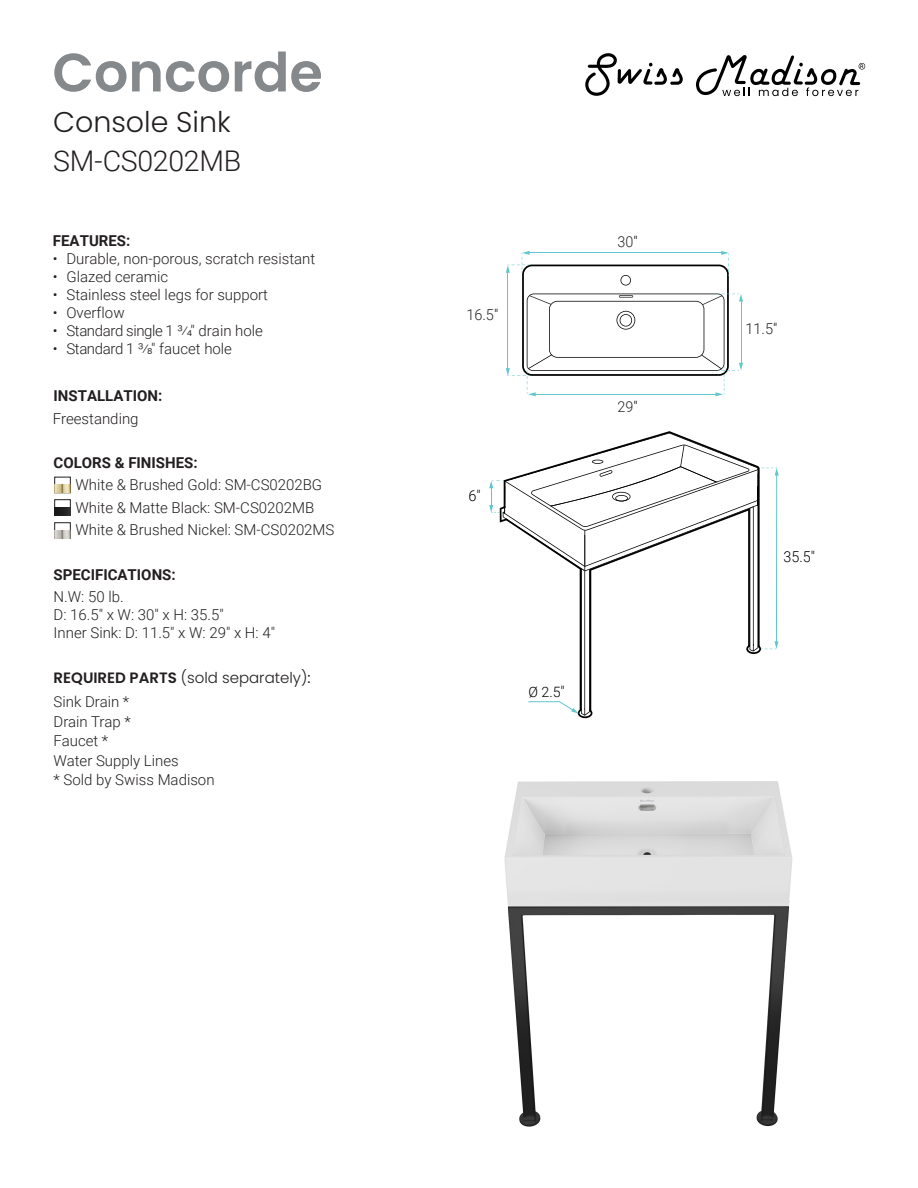
<style>
.page{position:relative;width:918px;height:1188px;background:#fff}
.page>*{position:absolute;margin:0;border:0;box-sizing:border-box;transform-origin:0 0}
.t1{font:600 54px "Poppins";color:#85898c}
.t2{font:300 28.5px "Poppins";color:#231f20}
.t3{font:300 28.5px "Roboto";letter-spacing:-.01em;color:#231f20}
.t4{font:300 15px/19.5px "Roboto";color:#231f20}
.t5{font:700 15px "Roboto";color:#231f20}
.t6{font:300 15px "Poppins";color:#231f20}
.t7{font:300 15px "Roboto";letter-spacing:-.025em;color:#231f20}
.t8{font:300 15px "Roboto";color:#272425}
.t9{font:300 15px "Roboto";color:#272425;scale:.96 1}
.t10{font:300 15px "Roboto";color:#000;scale:.96 1}
.t11{font:300 15px "Roboto";color:#000}
.t12{font:300 14.25px "Roboto";color:#000}
.s1{font-weight:600}
.s2{font-weight:400}
.s3{color:#000}
.s4{font-size:15px}
</style>
<div class="page">
<svg style="left:585px;top:53px;width:98px;height:43px"></svg>
<svg style="left:696px;top:55px;width:169px;height:41px"></svg>
<svg style="left:56px;top:484px;width:13px;height:1px"></svg>
<div style="left:54px;top:477px;width:17px;height:16px;border:1px solid #231f20"></div>
<img style="left:55px;top:485px;width:15px;height:8px">
<svg style="left:56px;top:507px;width:13px;height:1px"></svg>
<div style="left:54px;top:500px;width:17px;height:16px;border:1px solid #231f20"></div>
<img style="left:55px;top:508px;width:15px;height:7px">
<svg style="left:56px;top:530px;width:13px;height:1px"></svg>
<div style="left:54px;top:523px;width:17px;height:16px;border:1px solid #231f20"></div>
<img style="left:55px;top:531px;width:15px;height:7px">
<img style="left:504px;top:718px;width:289px;height:409px">
<svg style="left:506px;top:251px;width:237px;height:145px"></svg>
<svg style="left:489px;top:433px;width:290px;height:285px"></svg>
<h1 class="t1" style="left:52px;top:41px;width:272px">Concorde</h1>
<h2 class="t2" style="left:53px;top:105px;width:179px">Console Sink</h2>
<h2 class="t3" style="left:53px;top:141px;width:190px">SM-CS0202MB</h2>
<p class="t5" style="left:53px;top:230px;width:79px">FEATURES:</p>
<p class="t4" style="left:53px;top:248px;width:264px">• Durable, non-porous, scratch resistant</p>
<p class="t4" style="left:53px;top:266px;width:117px">• Glazed ceramic</p>
<p class="t4" style="left:53px;top:284px;width:217px">• Stainless steel legs for support</p>
<p class="t4" style="left:53px;top:302px;width:73px">• Overflow</p>
<p class="t7" style="left:53px;top:320px;width:212px">• Standard single 1 ³⁄4" drain hole</p>
<p class="t4" style="left:53px;top:338px;width:181px">• Standard 1 ³⁄8" faucet hole</p>
<p class="t5" style="left:54px;top:386px;width:110px">INSTALLATION:</p>
<p class="t4" style="left:53px;top:408px;width:87px">Freestanding</p>
<p class="t5" style="left:54px;top:452px;width:146px">COLORS &amp; FINISHES:</p>
<p class="t4" style="left:75px;top:473px;width:261px;line-height:22.5px">White &amp; Brushed Gold: SM-CS0202BG<br>White &amp; Matte Black: SM-CS0202MB<br>White &amp; Brushed Nickel: SM-CS0202MS</p>
<p class="t5" style="left:54px;top:564px;width:124px">SPECIFICATIONS:</p>
<p class="t4" style="left:54px;top:587px;width:223px;line-height:18px">N.W: 50 lb.<br>D: 16.5" x W: 30" x H: 35.5"<br>Inner Sink: D: 11.5" x W: 29" x H: 4"</p>
<p class="t6" style="left:54px;top:669px;width:259px"><span class="s1">REQUIRED PARTS</span> (sold separately)<span class="s2">:</span></p>
<p class="t4" style="left:54px;top:692px;width:163px">Sink Drain *<br>Drain Trap *<br>Faucet *<br>Water Supply Lines<br>* Sold by Swiss Madison</p>
<p class="t8" style="left:466px;top:304px;width:33px">16.5<span class="s3">"</span></p>
<p class="t11" style="left:468px;top:485px;width:14px">6"</p>
<p class="t9" style="left:618px;top:231px;width:22px">30<span class="s3">"</span></p>
<p class="t9" style="left:618px;top:396px;width:22px">29<span class="s3">"</span></p>
<p class="t12" style="left:528px;top:682px;width:38px">Ø 2.5<span class="s4">"</span></p>
<p class="t8" style="left:746px;top:319px;width:33px">11.5<span class="s3">"</span></p>
<p class="t10" style="left:784px;top:546px;width:34px">35.5"</p>
</div>
